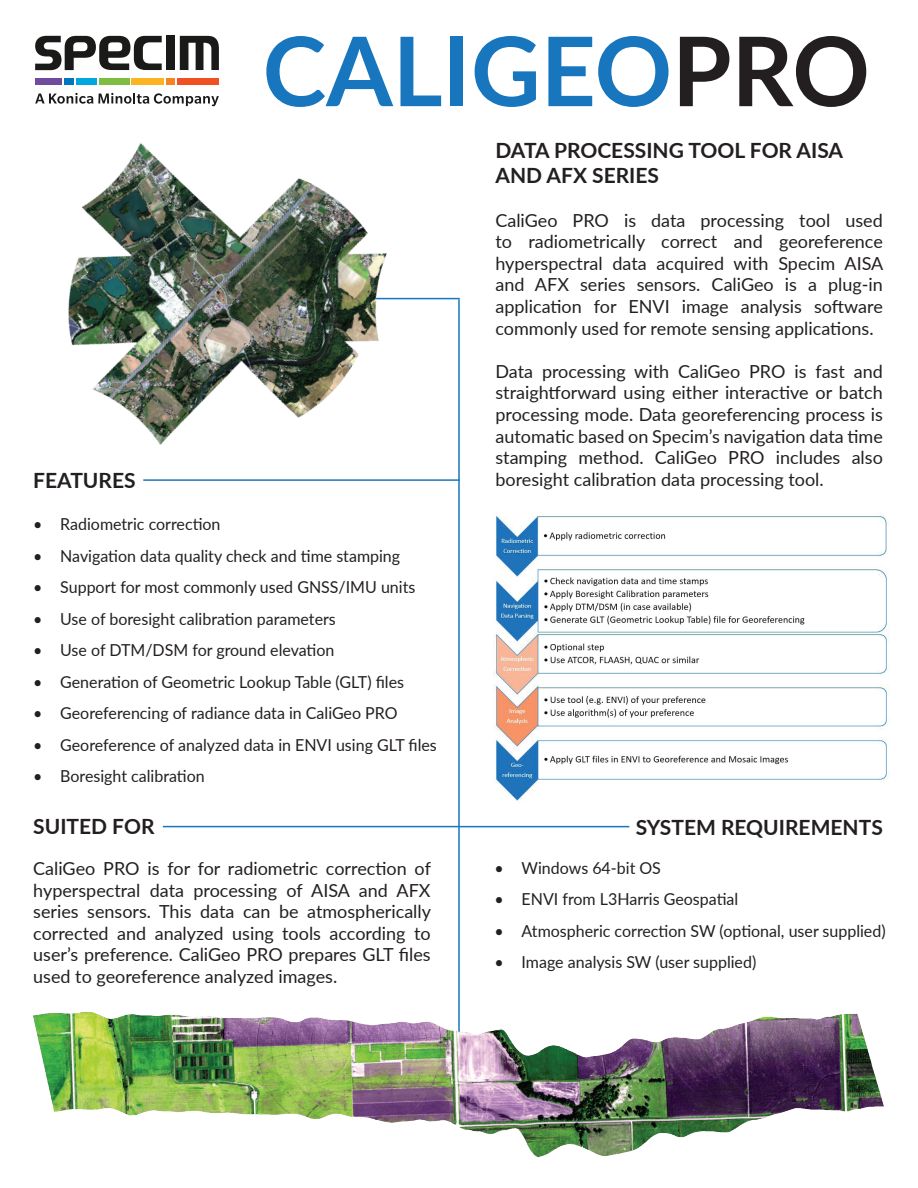
<style>
.page{position:relative;width:918px;height:1188px;background:#fff}
.page>*{position:absolute;margin:0;border:0;box-sizing:border-box;transform-origin:0 0}
.t1{font:700 96px "Lato";color:#1776bd}
.t2{font:700 21px/25.2px "Lato";color:#231f20}
.t3{font:18px/21.6px "Lato";color:#231f20;text-align:justify}
.t4{font:16.5px "Lato";color:#231f20}
.s1{color:#231f20}
</style>
<div class="page">
<img style="left:493px;top:514px;width:397px;height:288px">
<hr style="left:255px;top:298px;width:205px;height:1px;background:#1776bd">
<div style="left:166px;top:36px;width:9px;height:34px;background:#1a1a18"></div>
<svg style="left:180px;top:36px;width:39px;height:34px"></svg>
<svg style="left:35px;top:36px;width:127px;height:34px"></svg>
<div style="left:35px;top:79px;width:27px;height:6px;background:#704b9e"></div>
<div style="left:76px;top:79px;width:21px;height:6px;background:#00a7e1"></div>
<div style="left:99px;top:79px;width:30px;height:6px;background:#7dbd41"></div>
<div style="left:166px;top:79px;width:9px;height:6px;background:#f58320"></div>
<div style="left:178px;top:79px;width:41px;height:6px;background:#f05022"></div>
<div style="left:132px;top:79px;width:32px;height:6px;background:#fcb423"></div>
<div style="left:64px;top:79px;width:10px;height:6px;background:#0077bd"></div>
<svg style="left:35px;top:93px;width:184px;height:9px"></svg>
<hr style="left:458px;top:299px;width:2px;height:760px;background:#1776bd">
<hr style="left:460px;top:826px;width:169px;height:1px;background:#1776bd">
<hr style="left:163px;top:826px;width:297px;height:1px;background:#1776bd">
<hr style="left:143px;top:479px;width:317px;height:2px;background:#1776bd">
<img style="left:33px;top:1001px;width:851px;height:156px">
<img style="left:35px;top:102px;width:393px;height:379px">
<p class="t2" style="left:33px;top:467px;width:104px">FEATURES</p>
<h1 class="t1" style="left:263px;top:1px;width:609px">CALIGEO<span class="s1">PRO</span></h1>
<p class="t2" style="left:495px;top:137px;width:349px">DATA PROCESSING TOOL FOR AISA<br>AND AFX SERIES</p>
<p class="t3" style="left:495px;top:208px;width:390px">CaliGeo PRO is data processing tool used to radiometrically correct and georeference hyperspectral data acquired with Specim AISA and AFX series sensors. CaliGeo is a plug-in application for ENVI image analysis software commonly used for remote sensing applications.</p>
<p class="t3" style="left:495px;top:360px;width:389px">Data processing with CaliGeo PRO is fast and straightforward using either interactive or batch processing mode. Data georeferencing process is automatic based on Specim’s navigation data time stamping method. CaliGeo PRO includes also boresight calibration data processing tool.</p>
<p class="t4" style="left:33px;top:512px;width:189px">• Radiometric correction</p>
<p class="t4" style="left:33px;top:544px;width:368px">• Navigation data quality check and time stamping</p>
<p class="t4" style="left:33px;top:575px;width:384px">• Support for most commonly used GNSS/IMU units</p>
<p class="t4" style="left:33px;top:607px;width:304px">• Use of boresight calibration parameters</p>
<p class="t4" style="left:33px;top:638px;width:303px">• Use of DTM/DSM for ground elevation</p>
<p class="t4" style="left:33px;top:670px;width:372px">• Generation of Geometric Lookup Table (GLT) files</p>
<p class="t4" style="left:33px;top:701px;width:366px">• Georeferencing of radiance data in CaliGeo PRO</p>
<p class="t4" style="left:33px;top:733px;width:405px">• Georeference of analyzed data in ENVI using GLT files</p>
<p class="t4" style="left:33px;top:764px;width:173px">• Boresight calibration</p>
<p class="t2" style="left:33px;top:813px;width:123px">SUITED FOR</p>
<p class="t2" style="left:636px;top:814px;width:249px">SYSTEM REQUIREMENTS</p>
<p class="t3" style="left:33px;top:857px;width:399px">CaliGeo PRO is for for radiometric correction of hyperspectral data processing of AISA and AFX series sensors. This data can be atmospherically corrected and analyzed using tools according to user’s preference. CaliGeo PRO prepares GLT files used to georeference analyzed images.</p>
<p class="t4" style="left:495px;top:856px;width:168px">• Windows 64-bit OS</p>
<p class="t4" style="left:495px;top:887px;width:245px">• ENVI from L3Harris Geospatial</p>
<p class="t4" style="left:495px;top:919px;width:393px">• Atmospheric correction SW (optional, user supplied)</p>
<p class="t4" style="left:495px;top:950px;width:263px">• Image analysis SW (user supplied)</p>
</div>
